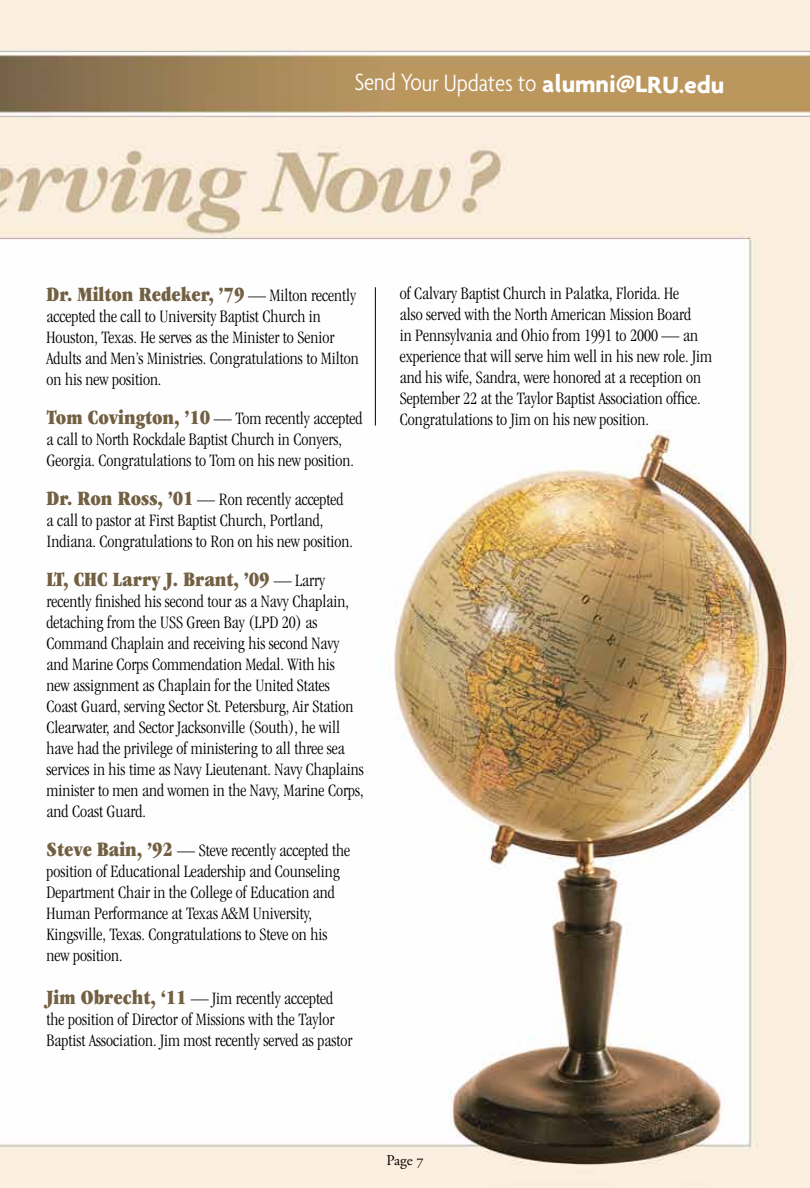
<style>
.page{position:relative;width:810px;height:1188px;background:#fff}
.page>*{position:absolute;margin:0;border:0;box-sizing:border-box;transform-origin:0 0}
.t1{font:300 condensed 25.5px "Agenda";letter-spacing:-.01em;color:#fff}
.t2{font:ultra-condensed 21px "Garamond";color:#726042}
.t3{font:300 condensed 18px/21px "Garamond";color:#000}
.t4{font:15px "Adobe Garamond";color:#000}
.s1{font-weight:700;font-stretch:normal}
.s2{font-weight:700}
.s3{font-weight:300;font-stretch:condensed;font-size:18px;color:#000}
.s4{font-weight:400;font-stretch:ultra-condensed;font-size:21px;color:#726042}
.s5{font-family:"Adobe Garamond Exp"}
</style>
<div class="page">
<img style="left:0;top:0;width:810px;height:1188px">
<hr style="left:375px;top:287px;width:1px;height:139px;background:#000">
<h1 class="t1" style="left:355px;top:68px;width:371px">Send Your Updates to <span class="s1">alumni@LRU</span><span class="s2">.</span><span class="s1">edu</span></h1>
<p class="t2" style="left:47px;top:282px;width:311px">Dr. Milton Redeker, ’79 <span class="s3">— Milton recently</span></p>
<p class="t3" style="left:47px;top:306px;width:314px">accepted the call to University Baptist Church in Houston, Texas. He serves as the Minister to Senior Adults and Men’s Ministries. Congratulations to Milton on his new position.</p>
<p class="t3" style="left:47px;top:408px;width:317px"><span class="s4">Tom Covington, ’10</span> — Tom recently accepted a call to North Rockdale Baptist Church in Conyers,<br>Georgia. Congratulations to Tom on his new position.</p>
<p class="t3" style="left:47px;top:489px;width:308px"><span class="s4">Dr. Ron Ross, ’01</span> — Ron recently accepted a call to pastor at First Baptist Church, Portland,<br>Indiana. Congratulations to Ron on his new position.</p>
<p class="t2" style="left:47px;top:567px;width:280px">LT, CHC Larry J. Brant, ’09 <span class="s3">— Larry</span></p>
<p class="t3" style="left:47px;top:591px;width:319px">recently finished his second tour as a Navy Chaplain, detaching from the USS Green Bay (LPD 20) as Command Chaplain and receiving his second Navy and Marine Corps Commendation Medal. With his<br>new assignment as Chaplain for the United States Coast Guard, serving Sector St. Petersburg, Air Station Clearwater, and Sector Jacksonville (South), he will have had the privilege of ministering to all three sea services in his time as Navy Lieutenant. Navy Chaplains minister to men and women in the Navy, Marine Corps, and Coast Guard.</p>
<p class="t3" style="left:47px;top:840px;width:305px"><span class="s4">Steve Bain, ’92</span> — Steve recently accepted the position of Educational Leadership and Counseling Department Chair in the College of Education and Human Performance at Texas A&amp;M University, Kingsville, Texas. Congratulations to Steve on his new position.</p>
<p class="t3" style="left:47px;top:988px;width:307px"><span class="s4">Jim Obrecht, ‘11</span> — Jim recently accepted the position of Director of Missions with the Taylor<br>Baptist Association. Jim most recently served as pastor</p>
<p class="t3" style="left:400px;top:283px;width:314px">of Calvary Baptist Church in Palatka, Florida. He<br>also served with the North American Mission Board<br>in Pennsylvania and Ohio from 1991 to 2000 — an experience that will serve him well in his new role. Jim and his wife, Sandra, were honored at a reception on September 22 at the Taylor Baptist Association office.<br>Congratulations to Jim on his new position.</p>
<p class="t4" style="left:386px;top:1152px;width:39px">Page <span class="s5">7</span></p>
</div>
